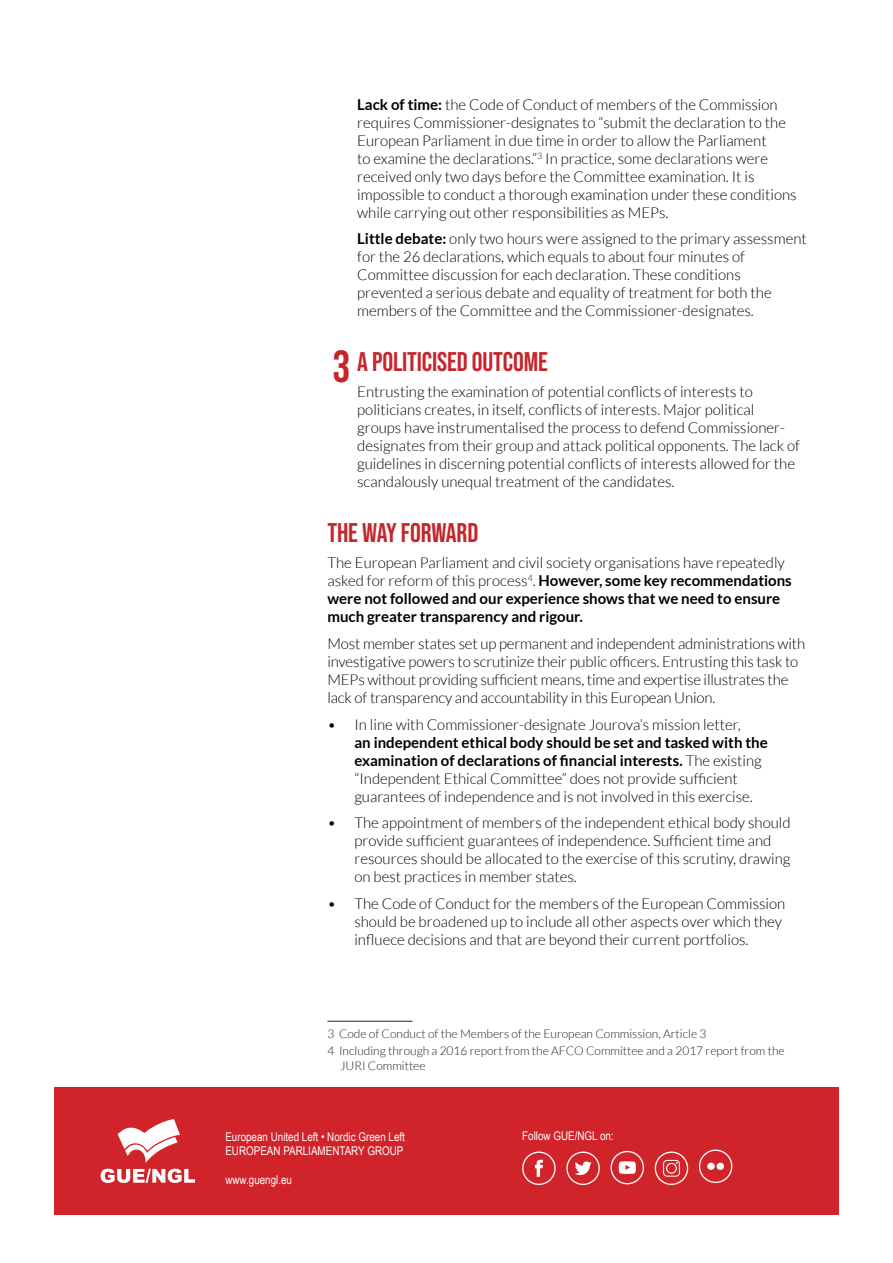
<style>
.page{position:relative;width:893px;height:1263px;background:#fff}
.page>*{position:absolute;margin:0;border:0;box-sizing:border-box;transform-origin:0 0}
.t1{font:45px "Bebas Neue";color:#c4262c}
.t2{font:27px "Bebas Neue";letter-spacing:-.005em;color:#c4262c}
.t3{font:300 15px/18px "Lato";color:#000}
.t4{font:700 15px/18px "Lato";color:#000}
.t5{font:300 12px/17px "Lato";color:#231f20}
.t6{font:12px/14.4px "Arial Narrow";color:#fff}
.s1{font-weight:700}
.s2{font-weight:300}
</style>
<div class="page">
<div style="left:54px;top:1087px;width:785px;height:128px;background:#d1232a"></div>
<svg style="left:118px;top:1119px;width:62px;height:44px"></svg>
<svg style="left:101px;top:1169px;width:94px;height:14px"></svg>
<svg style="left:522px;top:1151px;width:34px;height:34px"></svg>
<svg style="left:611px;top:1151px;width:33px;height:33px"></svg>
<svg style="left:566px;top:1151px;width:34px;height:34px"></svg>
<svg style="left:699px;top:1149px;width:33px;height:34px"></svg>
<svg style="left:655px;top:1151px;width:33px;height:34px"></svg>
<hr style="left:327px;top:1021px;width:85px;height:1px;background:#231f20">
<p class="t3" style="left:357px;top:96px;width:441px"><span class="s1">Lack of time:</span> the Code of Conduct of members of the Commission requires Commissioner-designates to “submit the declaration to the European Parliament in due time in order to allow the Parliament<br>to examine the declarations.”<sup>3</sup> In practice, some declarations were received only two days before the Committee examination. It is impossible to conduct a thorough examination under these conditions while carrying out other responsibilities as MEPs.</p>
<p class="t3" style="left:357px;top:230px;width:451px"><span class="s1">Little debate:</span> only two hours were assigned to the primary assessment for the 26 declarations, which equals to about four minutes of Committee discussion for each declaration. These conditions prevented a serious debate and equality of treatment for both the members of the Committee and the Commissioner-designates.</p>
<h2 class="t2" style="left:357px;top:346px;width:192px">A POLITICISED OUTCOME</h2>
<p class="t3" style="left:357px;top:383px;width:444px">Entrusting the examination of potential conflicts of interests to politicians creates, in itself, conflicts of interests. Major political groups have instrumentalised the process to defend Commissioner&shy;designates from their group and attack political opponents. The lack of guidelines in discerning potential conflicts of interests allowed for the scandalously unequal treatment of the candidates.</p>
<h2 class="t2" style="left:327px;top:517px;width:152px">THE WAY FORWARD</h2>
<p class="t4" style="left:327px;top:554px;width:466px"><span class="s2">The European Parliament and civil society organisations have repeatedly asked for reform of this process</span><sup>4</sup><span class="s2">.</span> However, some key recommendations were not followed and our experience shows that we need to ensure much greater transparency and rigour.</p>
<p class="t3" style="left:327px;top:635px;width:479px">Most member states set up permanent and independent administrations with investigative powers to scrutinize their public officers. Entrusting this task to MEPs without providing sufficient means, time and expertise illustrates the lack of transparency and accountability in this European Union.</p>
<p class="t3" style="left:327px;top:715px;width:415px">• In line with Commissioner-designate Jourova’s mission letter,</p>
<p class="t3" style="left:354px;top:733px;width:415px"><span class="s1">an independent ethical body should be set and tasked with the examination of declarations of financial interests.</span> The existing “Independent Ethical Committee” does not provide sufficient guarantees of independence and is not involved in this exercise.</p>
<p class="t3" style="left:354px;top:814px;width:438px;text-indent:-27px">• The appointment of members of the independent ethical body should provide sufficient guarantees of independence. Sufficient time and resources should be allocated to the exercise of this scrutiny, drawing on best practices in member states.</p>
<p class="t3" style="left:354px;top:894px;width:432px;text-indent:-27px">• The Code of Conduct for the members of the European Commission should be broadened up to include all other aspects over which they influece decisions and that are beyond their current portfolios.</p>
<h1 class="t1" style="left:333px;top:341px;width:19px">3</h1>
<p class="t5" style="left:327px;top:1025px;width:459px">3 Code of Conduct of the Members of the European Commission, Article 3<br>4 Including through a 2016 report from the AFCO Committee and a 2017 report from the</p>
<p class="t5" style="left:340px;top:1057px;width:87px">JURI Committee</p>
<p class="t6" style="left:225px;top:1129px;width:181px">European United Left • Nordic Green Left<br>EUROPEAN PARLIAMENTARY GROUP</p>
<p class="t6" style="left:225px;top:1172px;width:68px">www.guengl.eu</p>
<p class="t6" style="left:522px;top:1128px;width:93px">Follow GUE/NGL on:</p>
</div>
